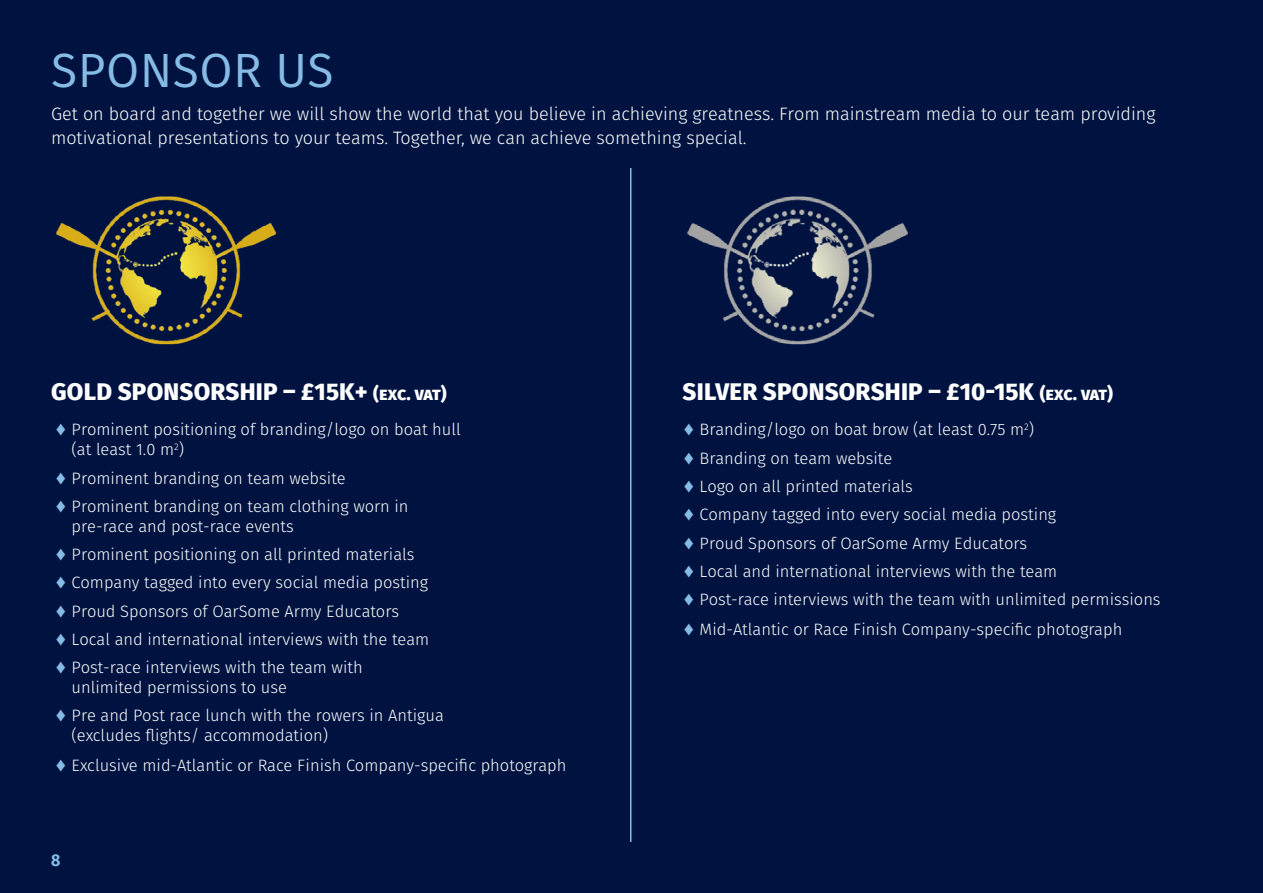
<style>
.page{position:relative;width:1263px;height:893px;background:#001340}
.page>*{position:absolute;margin:0;border:0;box-sizing:border-box;transform-origin:0 0}
.t1{font:48px "Fira Sans";letter-spacing:.01em;color:#85bbe5}
.t2{font:800 24px "Fira Sans";letter-spacing:.01em;color:#fff}
.Body{font:300 18px/24px "Fira Sans";color:#fff}
.t3{font:300 16.5px/19.8px "Fira Sans";color:#fff}
.t4{font:700 16.5px "Fira Sans";color:#85bbe5}
.s1{font-size:18px}
</style>
<div class="page">
<img style="left:56px;top:196px;width:221px;height:149px">
<img style="left:687px;top:196px;width:222px;height:149px">
<hr style="left:630px;top:168px;width:1px;height:674px;background:#85bbe5">
<p class="t1" style="left:51px;top:37px;width:284px">SPONSOR US</p>
<p class="Body" style="left:51px;top:101px;width:1106px">Get on board and together we will show the world that you believe in achieving greatness. From mainstream media to our team providing motivational presentations to your teams. Together, we can achieve something special.</p>
<p class="t2" style="left:51px;top:375px;width:397px">GOLD SPONSORSHIP – £15K+ <span class="s1">(exc. vat)</span></p>
<p class="t2" style="left:683px;top:375px;width:432px">SILVER SPONSORSHIP – £10-15K <span class="s1">(exc. vat)</span></p>
<p class="t3" style="left:72px;top:420px;width:391px">Prominent positioning of branding/logo on boat hull (at least 1.0 m<sup>2</sup>)</p>
<p class="t3" style="left:72px;top:468px;width:276px">Prominent branding on team website</p>
<p class="t3" style="left:72px;top:496px;width:338px">Prominent branding on team clothing worn in pre-race and post-race events</p>
<p class="t3" style="left:72px;top:544px;width:344px">Prominent positioning on all printed materials</p>
<p class="t3" style="left:72px;top:573px;width:358px">Company tagged into every social media posting</p>
<p class="t3" style="left:72px;top:601px;width:329px">Proud Sponsors of OarSome Army Educators</p>
<p class="t3" style="left:72px;top:629px;width:359px">Local and international interviews with the team</p>
<p class="t3" style="left:72px;top:657px;width:293px">Post-race interviews with the team with unlimited permissions to use</p>
<p class="t3" style="left:72px;top:706px;width:374px">Pre and Post race lunch with the rowers in Antigua (excludes flights/ accommodation)</p>
<p class="t3" style="left:72px;top:756px;width:496px">Exclusive mid-Atlantic or Race Finish Company-specific photograph</p>
<p class="t4" style="left:51px;top:849px;width:11px">8</p>
<p class="t3" style="left:700px;top:420px;width:336px">Branding/logo on boat brow (at least 0.75 m<sup>2</sup>)</p>
<p class="t3" style="left:700px;top:448px;width:194px">Branding on team website</p>
<p class="t3" style="left:700px;top:476px;width:215px">Logo on all printed materials</p>
<p class="t3" style="left:700px;top:505px;width:358px">Company tagged into every social media posting</p>
<p class="t3" style="left:700px;top:533px;width:329px">Proud Sponsors of OarSome Army Educators</p>
<p class="t3" style="left:700px;top:561px;width:359px">Local and international interviews with the team</p>
<p class="t3" style="left:700px;top:590px;width:462px">Post-race interviews with the team with unlimited permissions</p>
<p class="t3" style="left:700px;top:620px;width:424px">Mid-Atlantic or Race Finish Company-specific photograph</p>
</div>
